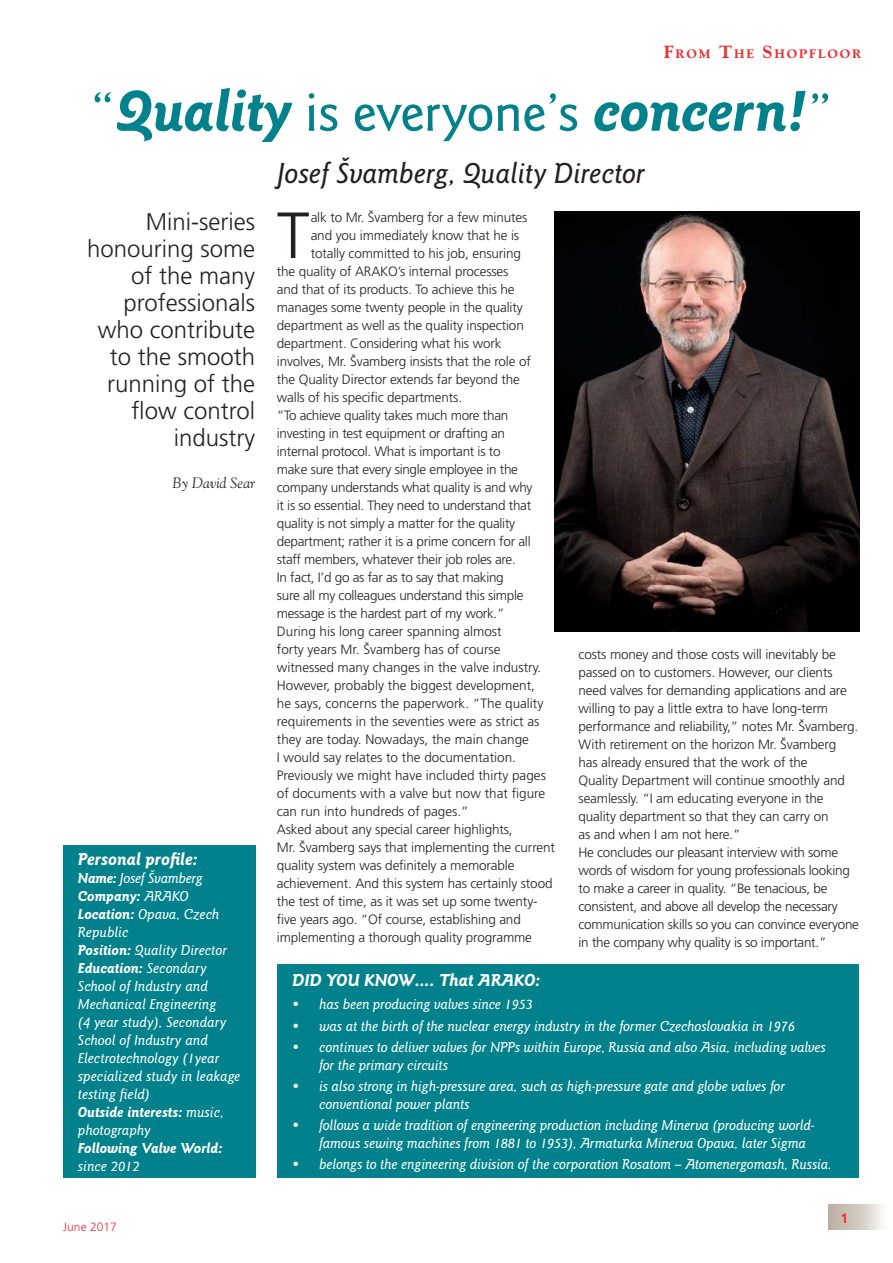
<style>
.page{position:relative;width:893px;height:1263px;background:#fff}
.page>*{position:absolute;margin:0;border:0;box-sizing:border-box;transform-origin:0 0}
.t1{font:300 65.1px "Frutiger";color:#231f20}
.t2{font:italic 700 60px "Goudy Sans";letter-spacing:-.005em;color:#00818b}
.t3{font:italic 500 30px "Goudy Sans";letter-spacing:-.005em;color:#231f20}
.t4{font:300 24px/27px "Frutiger";color:#231f20;text-align:right}
.t5{font:italic 700 18px "Goudy Sans";color:#fff}
.t6{font:italic 500 15px/18px "Goudy Sans";letter-spacing:-.01em;color:#fff}
.t7{font:italic 700 15px "Goudy Sans";color:#fff}
.t8{font:italic 15px "Goudy";color:#231f20}
.t9{font:300 13.5px/18px "Frutiger";letter-spacing:-.01em;color:#231f20}
.t10{font:700 13.5px "Frutiger";color:#ee2d30}
.t11{font:800 12.6px "Goudy";letter-spacing:.145em;color:#ee2d30}
.t12{font:300 12px "Frutiger";color:#ee2d30}
.s1{font-size:18px}
.s2{font-weight:500;font-style:normal;font-size:55.5px}
.s3{font-weight:700}
</style>
<div class="page">
<div style="left:828px;top:1204px;width:60px;height:25px;background:linear-gradient(to right,#b5a699,#f8f7f5)"></div>
<div style="left:63px;top:846px;width:192px;height:332px;background:#00818b"></div>
<div style="left:277px;top:964px;width:582px;height:214px;background:#00818b"></div>
<img style="left:555px;top:212px;width:304px;height:420px">
<p class="t11" style="left:664px;top:48px;width:199px"><span class="s1">F</span>ROM <span class="s1">T</span>HE <span class="s1">S</span>HOPFLOOR</p>
<h2 class="t2" style="left:90px;top:88px;width:744px"><span class="s2">“</span>Quality <span class="s2">is everyone’s</span> concern!<span class="s2">”</span></h2>
<h3 class="t3" style="left:277px;top:162px;width:370px">Josef Švamberg, Quality Director</h3>
<h3 class="t4" style="left:87px;top:210px;width:170px">Mini-series honouring some of the many professionals who contribute to the smooth running of the flow control industry</h3>
<p class="t8" style="left:173px;top:477px;width:84px">By David Sear</p>
<h1 class="t1" style="left:277px;top:209px;width:34px">T</h1>
<p class="t9" style="left:311px;top:209px;width:218px">alk to Mr. Švamberg for a few minutes</p>
<p class="t9" style="left:311px;top:227px;width:210px">and you immediately know that he is</p>
<p class="t9" style="left:311px;top:245px;width:212px">totally committed to his job, ensuring</p>
<p class="t9" style="left:277px;top:263px;width:233px">the quality of ARAKO’s internal processes</p>
<p class="t9" style="left:277px;top:281px;width:239px">and that of its products. To achieve this he</p>
<p class="t9" style="left:277px;top:299px;width:247px">manages some twenty people in the quality</p>
<p class="t9" style="left:277px;top:317px;width:248px">department as well as the quality inspection</p>
<p class="t9" style="left:277px;top:335px;width:226px">department. Considering what his work</p>
<p class="t9" style="left:277px;top:353px;width:256px">involves, Mr. Švamberg insists that the role of</p>
<p class="t9" style="left:277px;top:371px;width:245px">the Quality Director extends far beyond the</p>
<p class="t9" style="left:277px;top:389px;width:187px">walls of his specific departments.</p>
<p class="t9" style="left:277px;top:407px;width:233px">“To achieve quality takes much more than</p>
<p class="t9" style="left:277px;top:425px;width:230px">investing in test equipment or drafting an</p>
<p class="t9" style="left:277px;top:443px;width:225px">internal protocol. What is important is to</p>
<p class="t9" style="left:277px;top:461px;width:243px">make sure that every single employee in the</p>
<p class="t9" style="left:277px;top:479px;width:257px">company understands what quality is and why</p>
<p class="t9" style="left:277px;top:497px;width:256px">it is so essential. They need to understand that</p>
<p class="t9" style="left:277px;top:515px;width:240px">quality is not simply a matter for the quality</p>
<p class="t9" style="left:277px;top:533px;width:255px">department; rather it is a prime concern for all</p>
<p class="t9" style="left:277px;top:551px;width:240px">staff members, whatever their job roles are.</p>
<p class="t9" style="left:277px;top:569px;width:228px">In fact, I’d go as far as to say that making</p>
<p class="t9" style="left:277px;top:587px;width:248px">sure all my colleagues understand this simple</p>
<p class="t9" style="left:277px;top:605px;width:229px">message is the hardest part of my work.”</p>
<p class="t9" style="left:277px;top:623px;width:226px">During his long career spanning almost</p>
<p class="t9" style="left:277px;top:641px;width:225px">forty years Mr. Švamberg has of course</p>
<p class="t9" style="left:277px;top:659px;width:266px">witnessed many changes in the valve industry.</p>
<p class="t9" style="left:277px;top:677px;width:260px">However, probably the biggest development,</p>
<p class="t9" style="left:277px;top:695px;width:268px">he says, concerns the paperwork. “The quality</p>
<p class="t9" style="left:277px;top:713px;width:264px">requirements in the seventies were as strict as</p>
<p class="t9" style="left:277px;top:731px;width:254px">they are today. Nowadays, the main change</p>
<p class="t9" style="left:277px;top:749px;width:241px">I would say relates to the documentation.</p>
<p class="t9" style="left:277px;top:767px;width:271px">Previously we might have included thirty pages</p>
<p class="t9" style="left:277px;top:785px;width:270px">of documents with a valve but now that figure</p>
<p class="t9" style="left:277px;top:803px;width:193px">can run into hundreds of pages.”</p>
<p class="t9" style="left:277px;top:821px;width:237px">Asked about any special career highlights,</p>
<p class="t9" style="left:277px;top:839px;width:280px">Mr. Švamberg says that implementing the current</p>
<p class="t9" style="left:277px;top:857px;width:239px">quality system was definitely a memorable</p>
<p class="t9" style="left:277px;top:875px;width:277px">achievement. And this system has certainly stood</p>
<p class="t9" style="left:277px;top:893px;width:262px">the test of time, as it was set up some twenty-</p>
<p class="t9" style="left:277px;top:911px;width:245px">five years ago. “Of course, establishing and</p>
<p class="t9" style="left:277px;top:929px;width:257px">implementing a thorough quality programme</p>
<p class="t9" style="left:578px;top:646px;width:282px">costs money and those costs will inevitably be passed on to customers. However, our clients need valves for demanding applications and are willing to pay a little extra to have long-term performance and reliability,” notes Mr. Švamberg.<br>With retirement on the horizon Mr. Švamberg<br>has already ensured that the work of the<br>Quality Department will continue smoothly and seamlessly. “I am educating everyone in the quality department so that they can carry on<br>as and when I am not here.”<br>He concludes our pleasant interview with some words of wisdom for young professionals looking to make a career in quality. “Be tenacious, be consistent, and above all develop the necessary communication skills so you can convince everyone in the company why quality is so important.”</p>
<h3 class="t5" style="left:78px;top:853px;width:121px">Personal profile:</h3>
<p class="t6" style="left:78px;top:871px;width:164px"><span class="s3">Name:</span> Josef Švamberg<br><span class="s3">Company:</span> ARAKO<br><span class="s3">Location:</span> Opava, Czech<br>Republic<br><span class="s3">Position:</span> Quality Director<br><span class="s3">Education:</span> Secondary<br>School of Industry and<br>Mechanical Engineering<br>(4 year study), Secondary<br>School of Industry and<br>Electrotechnology (1year specialized study in leakage testing field)<br><span class="s3">Outside interests:</span> music, photography</p>
<p class="t7" style="left:78px;top:1143px;width:146px">Following Valve World:</p>
<p class="t6" style="left:78px;top:1159px;width:63px">since 2012</p>
<h3 class="t5" style="left:292px;top:973px;width:249px">DID YOU KNOW…. That ARAKO:</h3>
<p class="t6" style="left:292px;top:996px;width:242px">• has been producing valves since 1953</p>
<p class="t6" style="left:292px;top:1018px;width:504px">• was at the birth of the nuclear energy industry in the former Czechoslovakia in 1976</p>
<p class="t6" style="left:319px;top:1039px;width:508px;text-indent:-27px">• continues to deliver valves for NPPs within Europe, Russia and also Asia, including valves for the primary circuits</p>
<p class="t6" style="left:319px;top:1078px;width:467px;text-indent:-27px">• is also strong in high-pressure area, such as high-pressure gate and globe valves for conventional power plants</p>
<p class="t6" style="left:319px;top:1117px;width:497px;text-indent:-27px">• follows a wide tradition of engineering production including Minerva (producing world&shy;famous sewing machines from 1881 to 1953), Armaturka Minerva Opava, later Sigma</p>
<p class="t6" style="left:292px;top:1156px;width:541px">• belongs to the engineering division of the corporation Rosatom – Atomenergomash, Russia.</p>
<p class="t12" style="left:63px;top:1222px;width:55px">June 2017</p>
<p class="t10" style="left:840px;top:1212px;width:9px">1</p>
</div>
